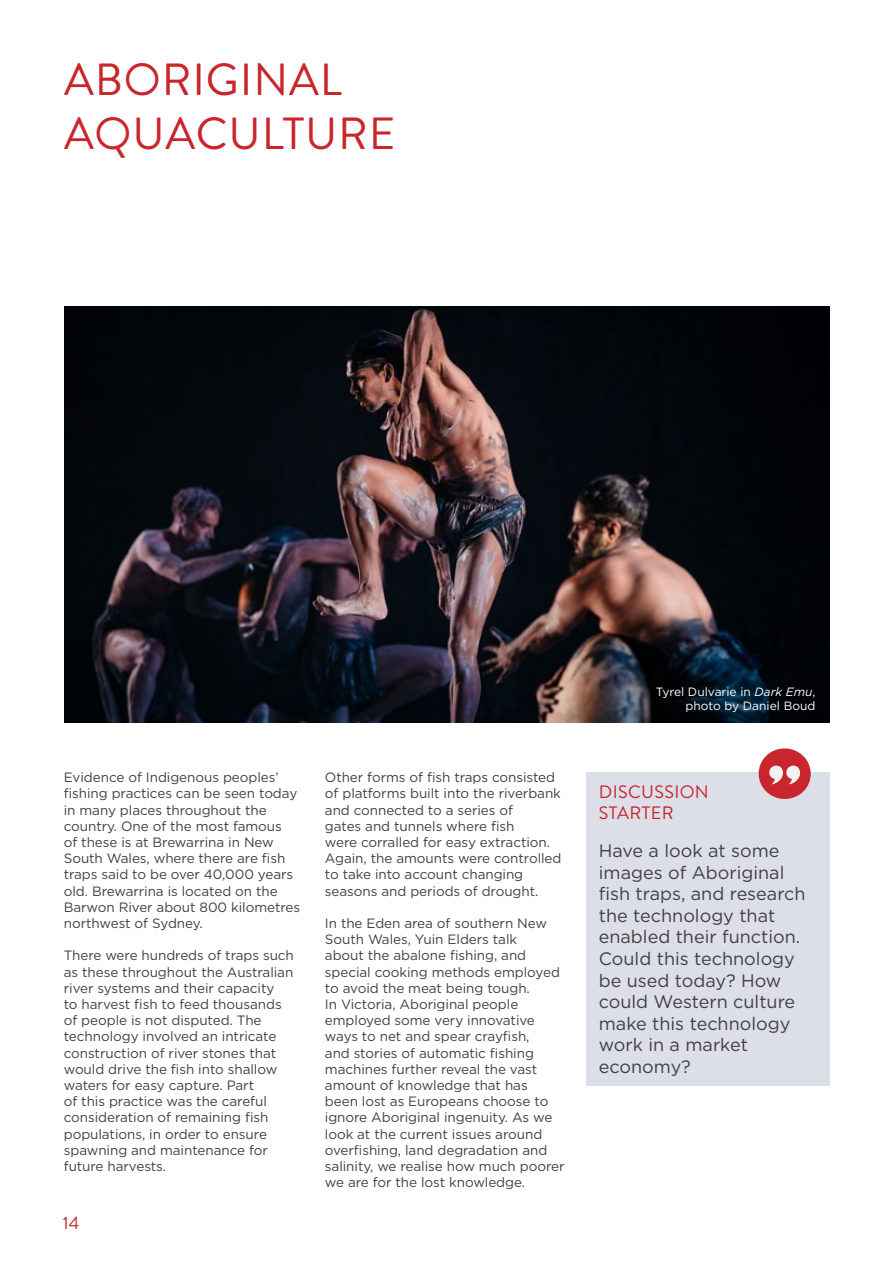
<style>
.page{position:relative;width:893px;height:1263px;background:#fff}
.page>*{position:absolute;margin:0;border:0;box-sizing:border-box;transform-origin:0 0}
.t1{font:45px/54px "Brandon Grotesque";letter-spacing:.02em;color:#c9252c}
.t2{font:18px/21.6px "Gotham";color:#414042}
.t3{font:18px/21.6px "Brandon Grotesque";letter-spacing:.02em;color:#c9252c}
.t4{font:13.5px/16.2px "Gotham";letter-spacing:-.005em;color:#414042}
.t5{font:12px/14.4px "Gotham";color:#fff;text-align:right}
.s1{font-style:italic}
</style>
<div class="page">
<img style="left:64px;top:306px;width:766px;height:417px">
<div style="left:586px;top:772px;width:244px;height:314px;background:#dcdee8"></div>
<svg style="left:758px;top:748px;width:53px;height:51px"></svg>
<h1 class="t1" style="left:64px;top:53px;width:333px">ABORIGINAL<br>AQUACULTURE</h1>
<p class="t4" style="left:64px;top:769px;width:238px">Evidence of Indigenous peoples’ fishing practices can be seen today in many places throughout the country. One of the most famous<br>of these is at Brewarrina in New<br>South Wales, where there are fish traps said to be over 40,000 years old. Brewarrina is located on the<br>Barwon River about 800 kilometres northwest of Sydney.</p>
<p class="t4" style="left:64px;top:947px;width:232px">There were hundreds of traps such as these throughout the Australian river systems and their capacity<br>to harvest fish to feed thousands of people is not disputed. The technology involved an intricate construction of river stones that would drive the fish into shallow waters for easy capture. Part<br>of this practice was the careful consideration of remaining fish populations, in order to ensure spawning and maintenance for future harvests.</p>
<h2 class="t3" style="left:63px;top:1212px;width:18px">14</h2>
<p class="t4" style="left:325px;top:769px;width:238px">Other forms of fish traps consisted of platforms built into the riverbank and connected to a series of<br>gates and tunnels where fish<br>were corralled for easy extraction.<br>Again, the amounts were controlled to take into account changing seasons and periods of drought.</p>
<p class="t4" style="left:325px;top:915px;width:241px">In the Eden area of southern New<br>South Wales, Yuin Elders talk<br>about the abalone fishing, and special cooking methods employed to avoid the meat being tough.<br>In Victoria, Aboriginal people employed some very innovative ways to net and spear crayfish,<br>and stories of automatic fishing machines further reveal the vast amount of knowledge that has<br>been lost as Europeans choose to ignore Aboriginal ingenuity. As we look at the current issues around overfishing, land degradation and salinity, we realise how much poorer we are for the lost knowledge.</p>
<p class="t5" style="left:656px;top:684px;width:161px">Tyrel Dulvarie in <span class="s1">Dark Emu</span>, photo by Daniel Boud</p>
<h2 class="t3" style="left:599px;top:781px;width:111px">DISCUSSION<br>STARTER</h2>
<h2 class="t2" style="left:599px;top:839px;width:208px">Have a look at some images of Aboriginal fish traps, and research the technology that enabled their function.<br>Could this technology be used today? How could Western culture make this technology work in a market economy?</h2>
</div>
